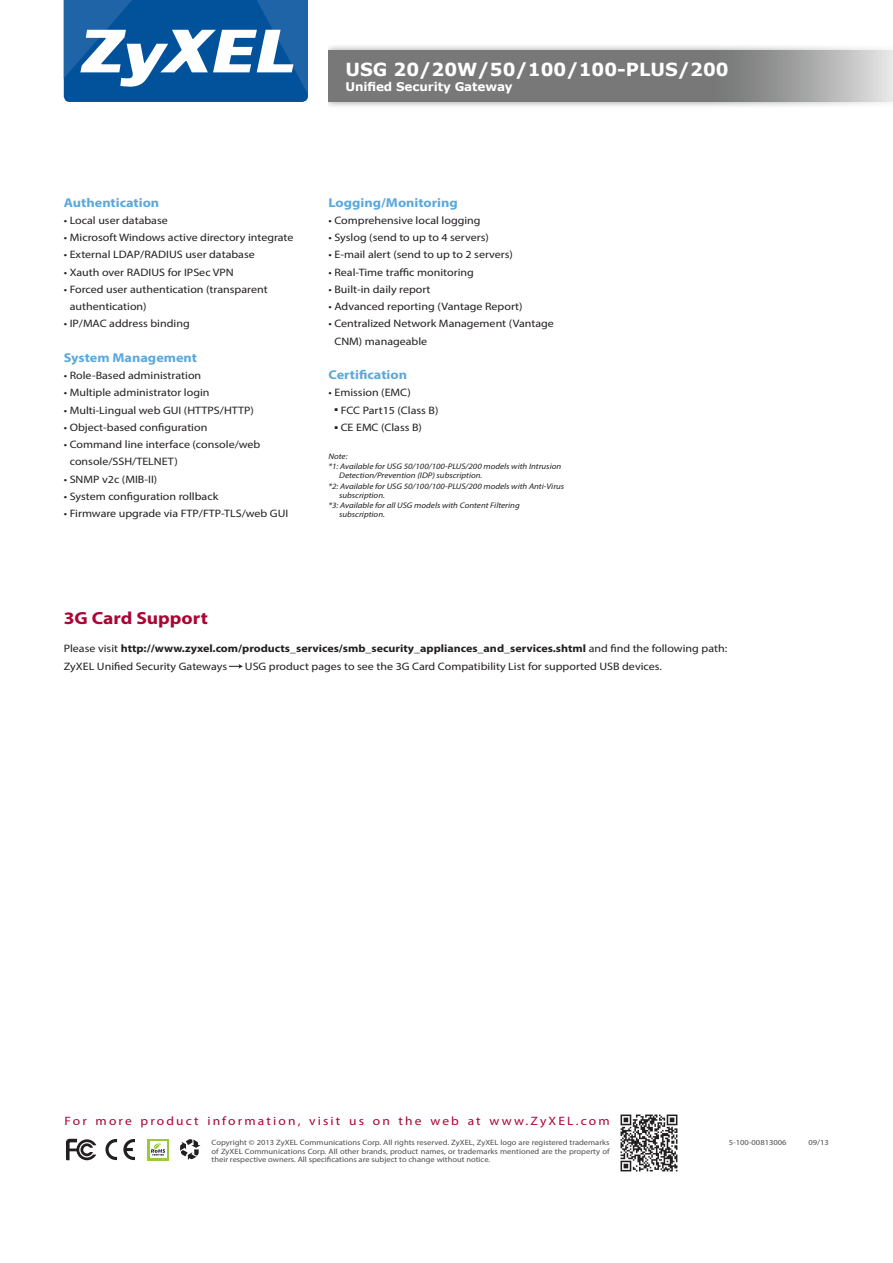
<style>
.page{position:relative;width:893px;height:1263px;background:#fff}
.page>*{position:absolute;margin:0;border:0;box-sizing:border-box;transform-origin:0 0}
.t1{font:700 18px "Verdana";color:#fff}
.t2{font:700 17.55px "Myriad Pro";color:#ab0333;scale:1.11 1}
.spec__title{font:700 12.9px "Myriad Pro";color:#5ba8dc;scale:1.11 1}
.benefits_sub-title{font:12.15px "Myriad Pro";letter-spacing:.16em;color:#ab0333;scale:1.11 1}
.t3{font:700 12px "Verdana";letter-spacing:-.01em;color:#fff}
.spec__text_1{font:10.8px/17.2px "Myriad Pro";color:#231f20;scale:1.11 1}
.spec__text_1-2{font:700 10.8px "Myriad Pro";color:#231f20;scale:1.11 1}
.spec__text_1-3{font:italic 8.1px/9px "Myriad Pro";color:#231f20;scale:1.11 1}
.benefits_sub-title-2{font:7.65px/8.6px "Myriad Pro";color:#4b4c4d;text-align:justify;scale:1.11 1}
.s1{font-weight:400}
</style>
<div class="page">
<svg style="left:64px;top:0;width:244px;height:102px"></svg>
<div style="left:328px;top:43px;width:565px;height:67px;background:#231f20;opacity:.65"></div>
<svg style="left:328px;top:51px;width:565px;height:51px;background:#878788"></svg>
<img style="left:620px;top:1114px;width:58px;height:58px">
<svg style="left:66px;top:1139px;width:30px;height:21px"></svg>
<svg style="left:105px;top:1139px;width:12px;height:21px"></svg>
<svg style="left:123px;top:1139px;width:12px;height:21px"></svg>
<svg style="left:180px;top:1139px;width:20px;height:21px"></svg>
<svg style="left:147px;top:1139px;width:22px;height:21px"></svg>
<svg style="left:150px;top:1141px;width:16px;height:17px"></svg>
<svg style="left:151px;top:1142px;width:14px;height:13px"></svg>
<svg style="left:229px;top:664px;width:14px;height:5px"></svg>
<p class="t1" style="left:345px;top:57px;width:385px">USG 20/20W/50/100/100-PLUS/200</p>
<p class="t3" style="left:345px;top:78px;width:169px">Unified Security Gateway</p>
<p class="spec__title" style="left:64px;top:194px;width:88px">Authentication</p>
<p class="spec__text_1" style="left:64px;top:211px;width:95px">• Local user database</p>
<p class="spec__text_1" style="left:64px;top:229px;width:208px">• Microsoft Windows active directory integrate</p>
<p class="spec__text_1" style="left:64px;top:246px;width:174px">• External LDAP/RADIUS user database</p>
<p class="spec__text_1" style="left:64px;top:263px;width:155px">• Xauth over RADIUS for IPSec VPN</p>
<p class="spec__text_1" style="left:70px;top:280px;width:180px;text-indent:-6px">• Forced user authentication (transparent authentication)</p>
<p class="spec__text_1" style="left:64px;top:315px;width:115px">• IP/MAC address binding</p>
<p class="spec__title" style="left:64px;top:349px;width:122px">System Management</p>
<p class="spec__text_1" style="left:64px;top:367px;width:125px">• Role-Based administration</p>
<p class="spec__text_1" style="left:64px;top:384px;width:133px">• Multiple administrator login</p>
<p class="spec__text_1" style="left:64px;top:401px;width:173px">• Multi-Lingual web GUI (HTTPS/HTTP)</p>
<p class="spec__text_1" style="left:64px;top:418px;width:131px">• Object-based configuration</p>
<p class="spec__text_1" style="left:70px;top:436px;width:173px;text-indent:-6px">• Command line interface (console/web console/SSH/TELNET)</p>
<p class="spec__text_1" style="left:64px;top:470px;width:86px">• SNMP v2c (MIB-II)</p>
<p class="spec__text_1" style="left:64px;top:487px;width:141px">• System configuration rollback</p>
<p class="spec__text_1" style="left:64px;top:505px;width:204px">• Firmware upgrade via FTP/FTP-TLS/web GUI</p>
<p class="spec__title" style="left:328px;top:194px;width:118px">Logging/Monitoring</p>
<p class="spec__text_1" style="left:328px;top:211px;width:138px">• Comprehensive local logging</p>
<p class="spec__text_1" style="left:328px;top:229px;width:146px">• Syslog (send to up to 4 servers)</p>
<p class="spec__text_1" style="left:328px;top:246px;width:168px">• E-mail alert (send to up to 2 servers)</p>
<p class="spec__text_1" style="left:328px;top:263px;width:132px">• Real-Time traffic monitoring</p>
<p class="spec__text_1" style="left:328px;top:280px;width:94px">• Built-in daily report</p>
<p class="spec__text_1" style="left:328px;top:298px;width:176px">• Advanced reporting (Vantage Report)</p>
<p class="spec__text_1" style="left:334px;top:315px;width:199px;text-indent:-6px">• Centralized Network Management (Vantage<br>CNM) manageable</p>
<p class="spec__title" style="left:328px;top:366px;width:72px">Certification</p>
<p class="spec__text_1" style="left:328px;top:384px;width:76px">• Emission (EMC)</p>
<p class="spec__text_1" style="left:334px;top:401px;width:95px"><sup>■</sup> FCC Part15 (Class B)</p>
<p class="spec__text_1" style="left:334px;top:418px;width:80px"><sup>■</sup> CE EMC (Class B)</p>
<p class="spec__text_1-3" style="left:328px;top:451px;width:19px">Note:</p>
<p class="spec__text_1-3" style="left:339px;top:462px;width:202px;text-indent:-11px">*1: Available for USG 50/100/100-PLUS/200 models with Intrusion<br>Detection/Prevention (IDP) subscription.</p>
<p class="spec__text_1-3" style="left:339px;top:481px;width:204px;text-indent:-11px">*2: Available for USG 50/100/100-PLUS/200 models with Anti-Virus subscription.</p>
<p class="spec__text_1-3" style="left:339px;top:501px;width:164px;text-indent:-11px">*3: Available for all USG models with Content Filtering subscription.</p>
<p class="t2" style="left:64px;top:606px;width:131px">3G Card Support</p>
<p class="spec__text_1-2" style="left:64px;top:642px;width:599px"><span class="s1">Please visit</span> http://www.zyxel.com/products_services/smb_security_appliances_and_services.shtml <span class="s1">and find the following path:</span></p>
<p class="spec__text_1" style="left:64px;top:657px;width:149px">ZyXEL Unified Security Gateways</p>
<p class="spec__text_1" style="left:245px;top:657px;width:377px">USG product pages to see the 3G Card Compatibility List for supported USB devices.</p>
<p class="benefits_sub-title" style="left:65px;top:1113px;width:493px">For more product information, visit us on the web at www.ZyXEL.com</p>
<p class="benefits_sub-title-2" style="left:212px;top:1138px;width:360px">Copyright © 2013 ZyXEL Communications Corp. All rights reserved. ZyXEL, ZyXEL logo are registered trademarks of ZyXEL Communications Corp. All other brands, product names, or trademarks mentioned are the property of their respective owners. All specifications are subject to change without notice.</p>
<p class="benefits_sub-title-2" style="left:729px;top:1138px;width:53px">5-100-00813006</p>
<p class="benefits_sub-title-2" style="left:808px;top:1138px;width:20px">09/13</p>
</div>
